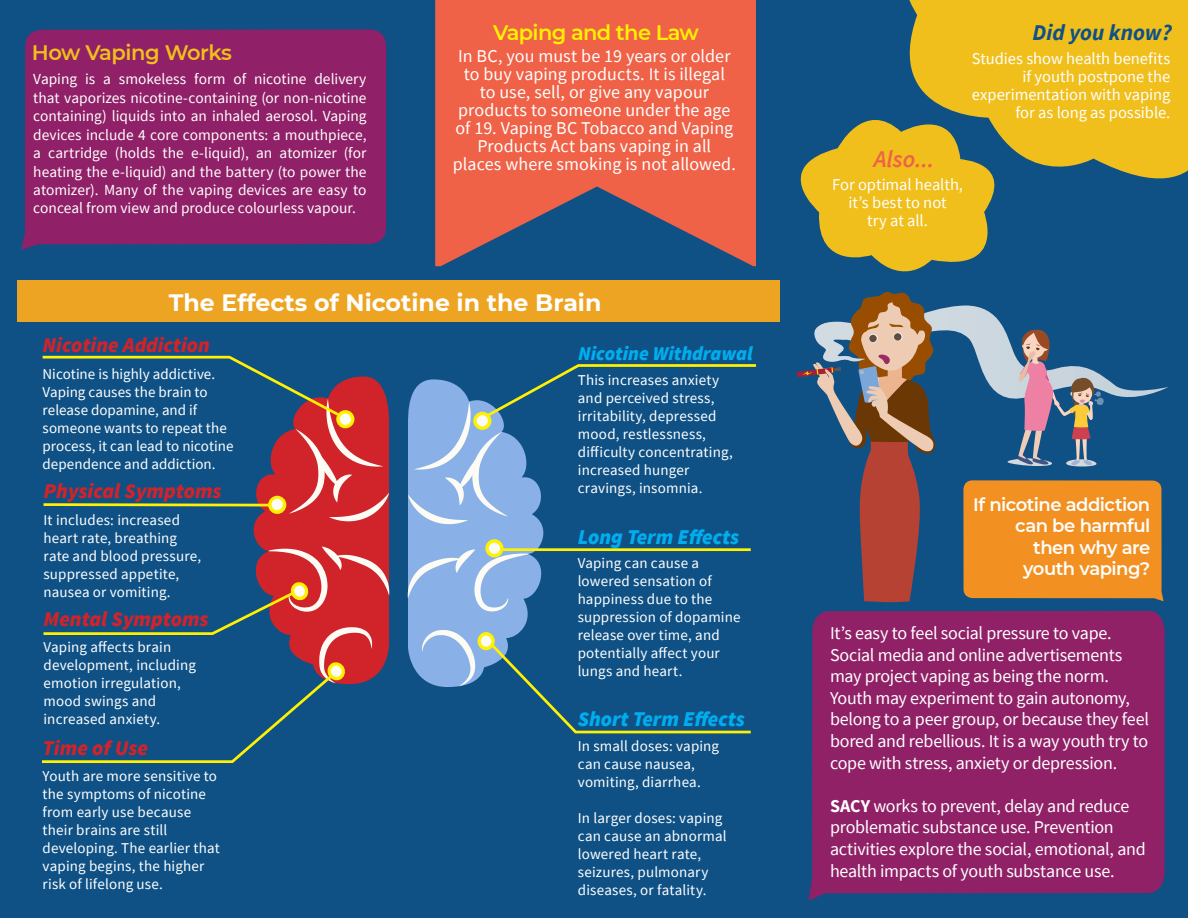
<style>
.page{position:relative;width:1188px;height:918px;background:#0f5185}
.page>*{position:absolute;margin:0;border:0;box-sizing:border-box;transform-origin:0 0}
.t1{font:italic 600 24px "Source Sans Pro";color:#ee6247}
.t2{font:700 23.7px "Montserrat";color:#fff}
.t3{font:italic 700 22.5px "Source Sans Pro";color:#0f5185}
.t4{font:italic 900 21px "Source Sans Pro";color:#d1232a}
.t5{font:italic 900 21px "Source Sans Pro";color:#00aeef}
.t6{font:600 21px "Montserrat";letter-spacing:-.03em;color:#fff101}
.t7{font:600 21px "Montserrat";letter-spacing:-.02em;color:#f0bf1c}
.t8{font:italic 900 19.5px "Source Sans Pro";color:#00aeef}
.t9{font:18px/21.6px "Source Sans Pro";letter-spacing:-.01em;color:#fff}
.t10{font:600 18px/21.6px "Montserrat";letter-spacing:-.03em;color:#fff;text-align:right}
.t11{font:16.5px/18px "Source Sans Pro";color:#fff;text-align:right}
.t12{font:15.45px/18.5px "Source Sans Pro";color:#fff;text-align:justify}
.t13{font:15px/18px "Source Sans Pro";letter-spacing:.01em;color:#fff}
.s1{font-weight:700}
</style>
<div class="page">
<svg style="left:435px;top:0;width:321px;height:266px;background:#ce5f50"></svg>
<div style="left:21px;top:29px;width:365px;height:221px;background:#902067"></div>
<div style="left:17px;top:280px;width:763px;height:42px;background:#eda422"></div>
<div style="left:253px;top:521px;width:136px;height:26px;background:#d1232a"></div>
<svg style="left:407px;top:524px;width:137px;height:163px;fill:#8ab0e8"></svg>
<svg style="left:422px;top:630px;width:53px;height:56px;background:#98b9e7"></svg>
<svg style="left:408px;top:550px;width:120px;height:62px;background:#99b9e9"></svg>
<svg style="left:408px;top:364px;width:348px;height:160px"></svg>
<div style="left:477px;top:415px;width:11px;height:11px;background:#fcfcf5;border-radius:50%"></div>
<svg style="left:485px;top:539px;width:19px;height:18px"></svg>
<svg style="left:42px;top:355px;width:347px;height:166px"></svg>
<svg style="left:268px;top:496px;width:18px;height:18px"></svg>
<div style="left:272px;top:499px;width:11px;height:11px;background:#fcfcf5;border-radius:50%"></div>
<div style="left:478px;top:632px;width:17px;height:18px;background:#fff101;border-radius:50%"></div>
<svg style="left:481px;top:634px;width:270px;height:100px"></svg>
<div style="left:481px;top:636px;width:10px;height:11px;background:#fcfcf5;border-radius:50%"></div>
<div style="left:909px;top:0;width:279px;height:179px;background:#f0bf1c"></div>
<div style="left:808px;top:611px;width:357px;height:290px;background:#902167"></div>
<svg style="left:796px;top:292px;width:372px;height:311px"></svg>
<svg style="left:42px;top:547px;width:347px;height:216px"></svg>
<svg style="left:800px;top:98px;width:217px;height:174px;fill:#f0bf1c"></svg>
<hr style="left:495px;top:548px;width:256px;height:3px;background:#fff101">
<div style="left:489px;top:543px;width:11px;height:11px;background:#fcfcf5;border-radius:50%"></div>
<p class="t7" style="left:32px;top:38px;width:202px">How Vaping Works</p>
<p class="t12" style="left:33px;top:70px;width:335px">Vaping is a smokeless form of nicotine delivery that vaporizes nicotine-containing (or non-nicotine containing) liquids into an inhaled aerosol. Vaping devices include 4 core components: a mouthpiece, a cartridge (holds the e-liquid), an atomizer (for heating the e-liquid) and the battery (to power the atomizer). Many of the vaping devices are easy to conceal from view and produce colourless vapour.</p>
<p class="t6" style="left:493px;top:17px;width:207px">Vaping and the Law</p>
<p class="t9" style="left:453px;top:47px;width:284px;line-height:18px;text-align:center">In BC, you must be 19 years or older to buy vaping products. It is illegal<br>to use, sell, or give any vapour products to someone under the age of 19. Vaping BC Tobacco and Vaping Products Act bans vaping in all places where smoking is not allowed.</p>
<p class="t2" style="left:169px;top:286px;width:434px">The Effects of Nicotine in the Brain</p>
<p class="t4" style="left:43px;top:331px;width:169px">Nicotine Addiction</p>
<p class="t13" style="left:43px;top:365px;width:193px">Nicotine is highly addictive.<br>Vaping causes the brain to release dopamine, and if someone wants to repeat the process, it can lead to nicotine dependence and addiction.</p>
<p class="t4" style="left:44px;top:476px;width:180px">Physical Symptoms</p>
<p class="t13" style="left:44px;top:511px;width:138px">It includes: increased</p>
<p class="t13" style="left:44px;top:529px;width:159px">heart rate, breathing rate and blood pressure, suppressed appetite, nausea or vomiting.</p>
<p class="t4" style="left:44px;top:604px;width:167px">Mental Symptoms</p>
<p class="t13" style="left:44px;top:638px;width:154px">Vaping affects brain development, including emotion irregulation,</p>
<p class="t13" style="left:44px;top:692px;width:114px">mood swings and</p>
<p class="t13" style="left:44px;top:710px;width:118px">increased anxiety.</p>
<p class="t4" style="left:43px;top:734px;width:107px">Time of Use</p>
<p class="t13" style="left:43px;top:767px;width:179px">Youth are more sensitive to the symptoms of nicotine from early use because their brains are still developing. The earlier that vaping begins, the higher risk of lifelong use.</p>
<p class="t8" style="left:578px;top:341px;width:176px">Nicotine Withdrawal</p>
<p class="t13" style="left:578px;top:371px;width:156px">This increases anxiety and perceived stress, irritability, depressed mood, restlessness, difficulty concentrating, increased hunger</p>
<p class="t13" style="left:578px;top:479px;width:126px">cravings, insomnia.</p>
<p class="t5" style="left:578px;top:523px;width:163px">Long Term Effects</p>
<p class="t13" style="left:578px;top:554px;width:164px">Vaping can cause a lowered sensation of happiness due to the suppression of dopamine release over time, and potentially affect your lungs and heart.</p>
<p class="t5" style="left:578px;top:705px;width:169px">Short Term Effects</p>
<p class="t13" style="left:578px;top:737px;width:143px">In small doses: vaping</p>
<p class="t13" style="left:578px;top:755px;width:125px">can cause nausea, vomiting, diarrhea.</p>
<p class="t13" style="left:578px;top:809px;width:150px">In larger doses: vaping can cause an abnormal lowered heart rate, seizures, pulmonary diseases, or fatality.</p>
<p class="t3" style="left:1033px;top:18px;width:141px">Did you know?</p>
<p class="t11" style="left:972px;top:50px;width:200px">Studies show health benefits if youth postpone the experimentation with vaping for as long as possible.</p>
<p class="t1" style="left:874px;top:143px;width:62px">Also...</p>
<p class="t11" style="left:832px;top:175px;width:133px">For optimal health,</p>
<p class="t11" style="left:848px;top:193px;width:100px">it’s best to not</p>
<p class="t11" style="left:867px;top:211px;width:62px">try at all.</p>
<p class="t10" style="left:973px;top:493px;width:179px">If nicotine addiction can be harmful</p>
<p class="t10" style="left:1033px;top:536px;width:118px">then why are</p>
<p class="t10" style="left:1023px;top:557px;width:128px">youth vaping?</p>
<p class="t9" style="left:830px;top:622px;width:320px">It’s easy to feel social pressure to vape.<br>Social media and online advertisements may project vaping as being the norm.<br>Youth may experiment to gain autonomy, belong to a peer group, or because they feel bored and rebellious. It is a way youth try to cope with stress, anxiety or depression.</p>
<p class="t9" style="left:830px;top:795px;width:317px"><span class="s1">SACY</span> works to prevent, delay and reduce problematic substance use. Prevention activities explore the social, emotional, and health impacts of youth substance use.</p>
</div>
